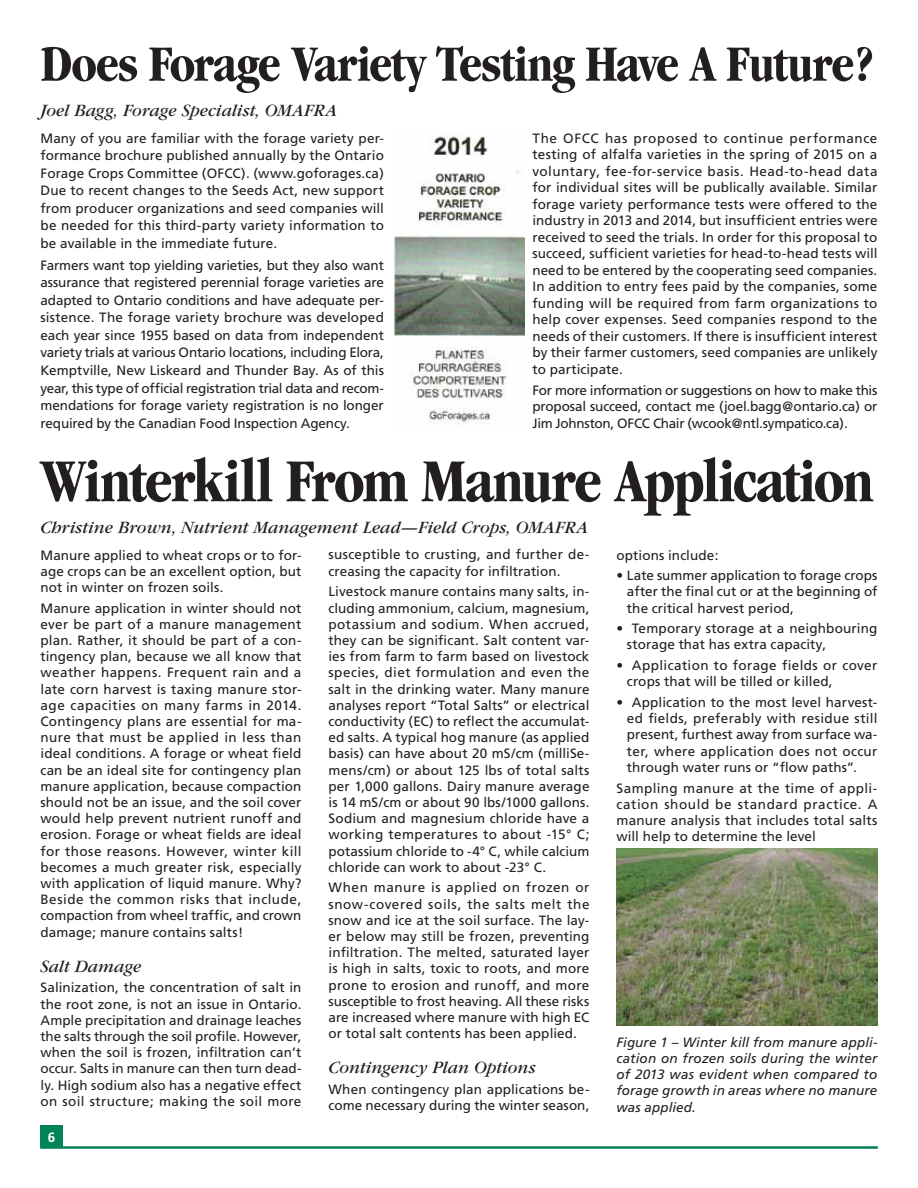
<style>
.page{position:relative;width:918px;height:1188px;background:#fff}
.page>*{position:absolute;margin:0;border:0;box-sizing:border-box;transform-origin:0 0}
.t1{font:700 condensed 63px "Garamond";letter-spacing:-.03em;color:#231f20}
.t2{font:700 condensed 52.5px "Garamond";letter-spacing:-.03em;color:#231f20}
.t3{font:italic 18px "Garamond";color:#231f20}
.t4{font:13.5px/16.2px "Frutiger";letter-spacing:.005em;color:#231f20;text-align:justify}
.t5{font:italic 13.5px/16.2px "Frutiger";letter-spacing:.01em;color:#231f20;text-align:justify}
.t6{font:700 13.5px "Frutiger";color:#fff}
</style>
<div class="page">
<div style="left:40px;top:1125px;width:23px;height:23px;background:#008457"></div>
<hr style="left:40px;top:1147px;width:838px;height:1px;background:#008457">
<img style="left:616px;top:848px;width:262px;height:178px">
<img style="left:393px;top:130px;width:132px;height:295px">
<h2 class="t2" style="left:40px;top:34px;width:836px">Does Forage Variety Testing Have A Future?</h2>
<h3 class="t3" style="left:40px;top:101px;width:298px">Joel Bagg, Forage Specialist, OMAFRA</h3>
<p class="t4" style="left:40px;top:129px;width:345px;line-height:17.5px">Many of you are familiar with the forage variety per&shy;formance brochure published annually by the Ontario Forage Crops Committee (OFCC). (www.goforages.ca)<br>Due to recent changes to the Seeds Act, new support from producer organizations and seed companies will be needed for this third-party variety information to be available in the immediate future.</p>
<p class="t4" style="left:40px;top:256px;width:345px;line-height:17.5px">Farmers want top yielding varieties, but they also want assurance that registered perennial forage varieties are adapted to Ontario conditions and have adequate per&shy;sistence. The forage variety brochure was developed each year since 1955 based on data from independent variety trials at various Ontario locations, including Elora, Kemptville, New Liskeard and Thunder Bay. As of this year, this type of official registration trial data and recom&shy;mendations for forage variety registration is no longer required by the Canadian Food Inspection Agency.</p>
<p class="t4" style="left:532px;top:130px;width:347px">The OFCC has proposed to continue performance testing of alfalfa varieties in the spring of 2015 on a voluntary, fee-for-service basis. Head-to-head data for individual sites will be publically available. Similar forage variety performance tests were offered to the industry in 2013 and 2014, but insufficient entries were received to seed the trials. In order for this proposal to succeed, sufficient varieties for head-to-head tests will need to be entered by the cooperating seed companies.<br>In addition to entry fees paid by the companies, some funding will be required from farm organizations to help cover expenses. Seed companies respond to the needs of their customers. If there is insufficient interest by their farmer customers, seed companies are unlikely to participate.</p>
<p class="t4" style="left:532px;top:381px;width:346px">For more information or suggestions on how to make this proposal succeed, contact me (joel.bagg@ontario.ca) or Jim Johnston, OFCC Chair (wcook@ntl.sympatico.ca).</p>
<h1 class="t1" style="left:40px;top:445px;width:835px">Winterkill From Manure Application</h1>
<h3 class="t3" style="left:40px;top:518px;width:549px">Christine Brown, Nutrient Management Lead—Field Crops, OMAFRA</h3>
<p class="t4" style="left:40px;top:547px;width:262px">Manure applied to wheat crops or to for&shy;age crops can be an excellent option, but not in winter on frozen soils.</p>
<p class="t4" style="left:40px;top:600px;width:263px">Manure application in winter should not ever be part of a manure management plan. Rather, it should be part of a con&shy;tingency plan, because we all know that weather happens. Frequent rain and a late corn harvest is taxing manure stor&shy;age capacities on many farms in 2014.<br>Contingency plans are essential for ma&shy;nure that must be applied in less than ideal conditions. A forage or wheat field can be an ideal site for contingency plan manure application, because compaction should not be an issue, and the soil cover would help prevent nutrient runoff and erosion. Forage or wheat fields are ideal for those reasons. However, winter kill becomes a much greater risk, especially with application of liquid manure. Why?<br>Beside the common risks that include, compaction from wheel traffic, and crown damage; manure contains salts!</p>
<h3 class="t3" style="left:40px;top:957px;width:102px">Salt Damage</h3>
<p class="t4" style="left:40px;top:979px;width:263px">Salinization, the concentration of salt in the root zone, is not an issue in Ontario.<br>Ample precipitation and drainage leaches the salts through the soil profile. However, when the soil is frozen, infiltration can’t occur. Salts in manure can then turn dead&shy;ly. High sodium also has a negative effect on soil structure; making the soil more</p>
<p class="t6" style="left:48px;top:1129px;width:9px">6</p>
<p class="t4" style="left:328px;top:547px;width:262px">susceptible to crusting, and further de&shy;creasing the capacity for infiltration.</p>
<p class="t4" style="left:328px;top:583px;width:263px">Livestock manure contains many salts, in&shy;cluding ammonium, calcium, magnesium, potassium and sodium. When accrued, they can be significant. Salt content var&shy;ies from farm to farm based on livestock species, diet formulation and even the salt in the drinking water. Many manure analyses report “Total Salts” or electrical conductivity (EC) to reflect the accumulat&shy;ed salts. A typical hog manure (as applied basis) can have about 20 mS/cm (milliSe&shy;mens/cm) or about 125 lbs of total salts per 1,000 gallons. Dairy manure average is 14 mS/cm or about 90 lbs/1000 gallons.<br>Sodium and magnesium chloride have a working temperatures to about -15° C; potassium chloride to -4° C, while calcium chloride can work to about -23° C.</p>
<p class="t4" style="left:328px;top:880px;width:263px">When manure is applied on frozen or snow-covered soils, the salts melt the snow and ice at the soil surface. The lay&shy;er below may still be frozen, preventing infiltration. The melted, saturated layer is high in salts, toxic to roots, and more prone to erosion and runoff, and more susceptible to frost heaving. All these risks are increased where manure with high EC or total salt contents has been applied.</p>
<h3 class="t3" style="left:328px;top:1058px;width:209px">Contingency Plan Options</h3>
<p class="t4" style="left:328px;top:1081px;width:262px">When contingency plan applications be&shy;come necessary during the winter season,</p>
<p class="t4" style="left:616px;top:547px;width:104px">options include:</p>
<p class="t4" style="left:627px;top:567px;width:252px;text-indent:-11px">• Late summer application to forage crops after the final cut or at the beginning of the critical harvest period,</p>
<p class="t4" style="left:627px;top:620px;width:252px;text-indent:-11px">• Temporary storage at a neighbouring storage that has extra capacity,</p>
<p class="t4" style="left:627px;top:657px;width:252px;text-indent:-11px">• Application to forage fields or cover crops that will be tilled or killed,</p>
<p class="t4" style="left:627px;top:694px;width:252px;text-indent:-11px">• Application to the most level harvest&shy;ed fields, preferably with residue still present, furthest away from surface wa&shy;ter, where application does not occur through water runs or “flow paths”.</p>
<p class="t4" style="left:616px;top:780px;width:262px">Sampling manure at the time of appli&shy;cation should be standard practice. A manure analysis that includes total salts will help to determine the level</p>
<p class="t5" style="left:616px;top:1034px;width:262px">Figure 1 – Winter kill from manure appli&shy;cation on frozen soils during the winter of 2013 was evident when compared to forage growth in areas where no manure was applied.</p>
</div>
